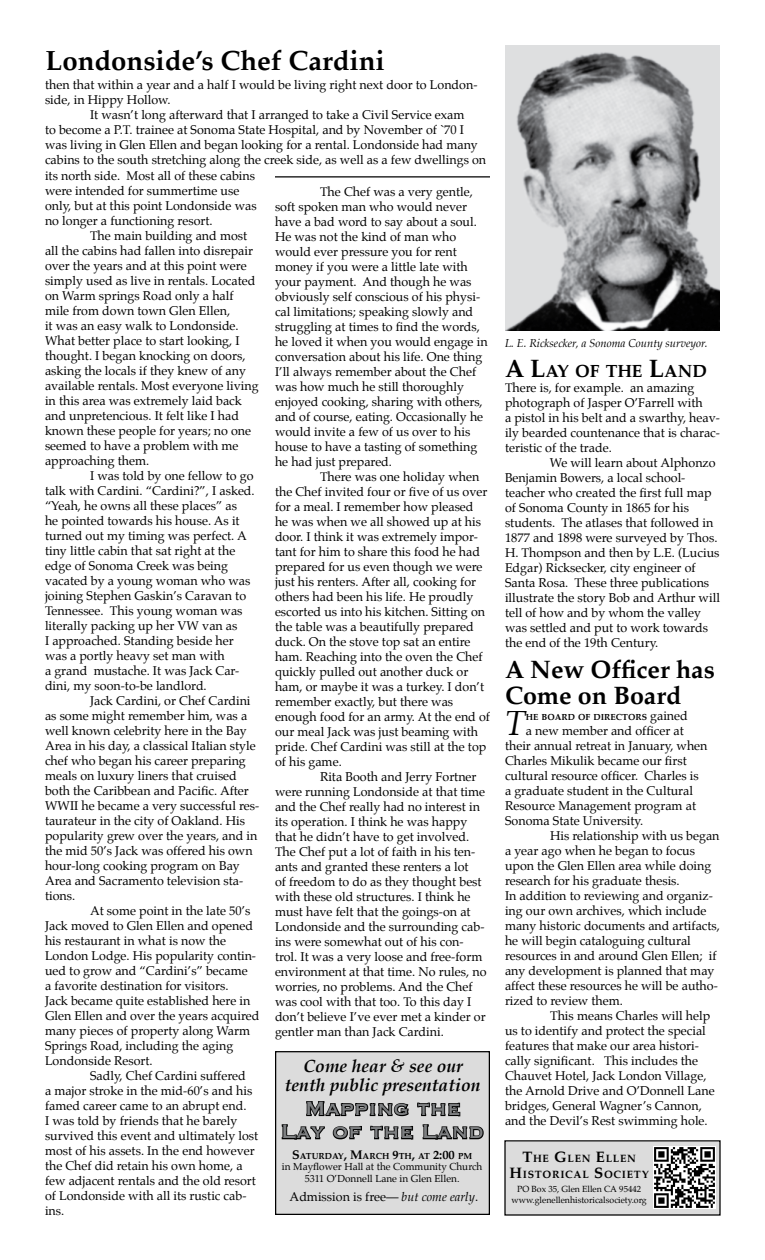
<style>
.page{position:relative;width:765px;height:1260px;background:#fff}
.page>*{position:absolute;margin:0;border:0;box-sizing:border-box;transform-origin:0 0}
.t1{font:italic 34.12px "Palatino";color:#000}
.t2{font:700 27.5px "Palatino";color:#000}
.t3{font:700 25px/25.5px "Palatino";color:#000}
.t4{font:25px "Copperplate";letter-spacing:.01em;color:#7e8082}
.t5{font:italic 700 17.5px/18.2px "Palatino";color:#000;text-align:center}
.t6{font:700 17.5px "Palatino";color:#000}
.t7{font:12.5px/15px "Palatino";color:#000}
.t8{font:italic 11.25px "Palatino";color:#000}
.t9{font:700 10.5px "Palatino";letter-spacing:.07em;color:#000}
.t10{font:10px/12px "Palatino";color:#000;text-align:center}
.t11{font:8.75px "Palatino";color:#000}
.t12{font:700 8.75px "Palatino";color:#000}
.s1{font-size:12.5px}
.s2{font-style:italic}
.s3{font-size:25px}
.s4{font-weight:400;font-size:12.5px}
.s5{font-size:15px}
</style>
<div class="page">
<div style="left:506px;top:1142px;width:213px;height:72px;background:#dcdcdc"></div>
<hr style="left:275px;top:176px;width:215px;height:2px;background:#000">
<img style="left:505px;top:45px;width:215px;height:285px">
<img style="left:654px;top:1147px;width:61px;height:61px">
<div style="left:277px;top:1053px;width:212px;height:161px;background:#dcdcdc"></div>
<div style="left:276px;top:1052px;width:214px;height:163px;border:2px solid #000"></div>
<svg style="left:281px;top:1124px;width:81px;height:16px"></svg>
<svg style="left:370px;top:1125px;width:44px;height:15px"></svg>
<svg style="left:422px;top:1124px;width:62px;height:16px"></svg>
<svg style="left:306px;top:1101px;width:103px;height:16px"></svg>
<svg style="left:417px;top:1102px;width:44px;height:15px"></svg>
<h2 class="t2" style="left:46px;top:37px;width:341px">Londonside’s Chef Cardini</h2>
<p class="t7" style="left:45px;top:77px;width:434px">then that within a year and a half I would be living right next door to London&shy;side, in Hippy Hollow.</p>
<p class="t7" style="left:45px;top:107px;width:443px;text-indent:45px">It wasn’t long afterward that I arranged to take a Civil Service exam<br>to become a P.T. trainee at Sonoma State Hospital, and by November of `70 I was living in Glen Ellen and began looking for a rental. Londonside had many cabins to the south stretching along the creek side, as well as a few dwellings on</p>
<p class="t7" style="left:45px;top:168px;width:213px">its north side. Most all of these cabins were intended for summertime use only, but at this point Londonside was no longer a functioning resort.</p>
<p class="t7" style="left:45px;top:228px;width:215px;text-indent:45px">The main building and most all the cabins had fallen into disrepair over the years and at this point were simply used as live in rentals. Located on Warm springs Road only a half mile from down town Glen Ellen,<br>it was an easy walk to Londonside.<br>What better place to start looking, I thought. I began knocking on doors, asking the locals if they knew of any available rentals. Most everyone living in this area was extremely laid back and unpretencious. It felt like I had known these people for years; no one seemed to have a problem with me approaching them.</p>
<p class="t7" style="left:45px;top:468px;width:211px;text-indent:45px">I was told by one fellow to go talk with Cardini. “Cardini?”, I asked. “Yeah, he owns all these places” as<br>he pointed towards his house. As it turned out my timing was perfect. A tiny little cabin that sat right at the edge of Sonoma Creek was being vacated by a young woman who was joining Stephen Gaskin’s Caravan to Tennessee. This young woman was literally packing up her VW van as<br>I approached. Standing beside her was a portly heavy set man with<br>a grand mustache. It was Jack Car&shy;dini, my soon-to-be landlord.</p>
<p class="t7" style="left:45px;top:693px;width:216px;text-indent:45px">Jack Cardini, or Chef Cardini as some might remember him, was a well known celebrity here in the Bay Area in his day, a classical Italian style chef who began his career preparing meals on luxury liners that cruised both the Caribbean and Pacific. After WWII he became a very successful res&shy;taurateur in the city of Oakland. His popularity grew over the years, and in the mid 50’s Jack was offered his own hour-long cooking program on Bay Area and Sacramento television sta&shy;tions.</p>
<p class="t7" style="left:45px;top:903px;width:216px;text-indent:45px">At some point in the late 50’s Jack moved to Glen Ellen and opened his restaurant in what is now the London Lodge. His popularity contin&shy;ued to grow and “Cardini’s” became<br>a favorite destination for visitors.<br>Jack became quite established here in Glen Ellen and over the years acquired many pieces of property along Warm Springs Road, including the aging Londonside Resort.</p>
<p class="t7" style="left:45px;top:1068px;width:215px;text-indent:45px">Sadly, Chef Cardini suffered<br>a major stroke in the mid-60’s and his famed career came to an abrupt end.<br>I was told by friends that he barely survived this event and ultimately lost most of his assets. In the end however the Chef did retain his own home, a few adjacent rentals and the old resort of Londonside with all its rustic cab&shy;ins.</p>
<p class="t7" style="left:275px;top:184px;width:214px;text-indent:45px">The Chef was a very gentle, soft spoken man who would never have a bad word to say about a soul.<br>He was not the kind of man who would ever pressure you for rent money if you were a little late with your payment. And though he was obviously self conscious of his physi&shy;cal limitations; speaking slowly and struggling at times to find the words, he loved it when you would engage in conversation about his life. One thing I’ll always remember about the Chef was how much he still thoroughly enjoyed cooking, sharing with others, and of course, eating. Occasionally he would invite a few of us over to his house to have a tasting of something he had just prepared.</p>
<p class="t7" style="left:275px;top:469px;width:217px;text-indent:45px">There was one holiday when the Chef invited four or five of us over for a meal. I remember how pleased<br>he was when we all showed up at his door. I think it was extremely impor&shy;tant for him to share this food he had prepared for us even though we were just his renters. After all, cooking for others had been his life. He proudly escorted us into his kitchen. Sitting on the table was a beautifully prepared duck. On the stove top sat an entire ham. Reaching into the oven the Chef quickly pulled out another duck or ham, or maybe it was a turkey. I don’t remember exactly, but there was enough food for an army. At the end of our meal Jack was just beaming with pride. Chef Cardini was still at the top of his game.</p>
<p class="t7" style="left:275px;top:769px;width:213px;text-indent:45px">Rita Booth and Jerry Fortner were running Londonside at that time and the Chef really had no interest in its operation. I think he was happy that he didn’t have to get involved.<br>The Chef put a lot of faith in his ten&shy;ants and granted these renters a lot<br>of freedom to do as they thought best with these old structures. I think he must have felt that the goings-on at Londonside and the surrounding cab&shy;ins were somewhat out of his con&shy;trol. It was a very loose and free-form environment at that time. No rules, no worries, no problems. And the Chef was cool with that too. To this day I don’t believe I’ve ever met a kinder or gentler man than Jack Cardini.</p>
<h3 class="t5" style="left:285px;top:1058px;width:197px">Come hear &amp; see our tenth public presentation</h3>
<h3 class="t4" style="left:305px;top:1092px;width:158px">Mapping the</h3>
<p class="t12" style="left:292px;top:1148px;width:181px"><span class="s1">S</span> ATURDAY<span class="s1">, M</span>ARCH <span class="s1">9</span>TH<span class="s1">,</span> AT <span class="s1">2:00</span> PM</p>
<p class="t10" style="left:282px;top:1160px;width:202px">in Mayflower Hall at the Community Church<br>5311 O’Donnell Lane in Glen Ellen.</p>
<p class="t7" style="left:290px;top:1189px;width:190px">Admission is free— <span class="s2">but come early</span>.</p>
<h3 class="t4" style="left:281px;top:1116px;width:204px">Lay of the Land</h3>
<p class="t8" style="left:505px;top:334px;width:204px">L. E. Ricksecker, a Sonoma County surveyor.</p>
<h3 class="t6" style="left:505px;top:356px;width:203px"><span class="s3">A L</span>AY OF THE <span class="s3">L</span>AND</h3>
<p class="t7" style="left:505px;top:380px;width:217px">There is, for example. an amazing photograph of Jasper O’Farrell with<br>a pistol in his belt and a swarthy, heav&shy;ily bearded countenance that is charac&shy;teristic of the trade.</p>
<p class="t7" style="left:505px;top:455px;width:217px;text-indent:45px">We will learn about Alphonzo Benjamin Bowers, a local school&shy;teacher who created the first full map of Sonoma County in 1865 for his students. The atlases that followed in 1877 and 1898 were surveyed by Thos.<br>H. Thompson and then by L.E. (Lucius Edgar) Ricksecker, city engineer of Santa Rosa. These three publications illustrate the story Bob and Arthur will tell of how and by whom the valley was settled and put to work towards the end of the 19th Century.</p>
<h3 class="t3" style="left:505px;top:656px;width:211px">A New Officer has<br>Come on Board</h3>
<h1 class="t1" style="left:505px;top:696px;width:22px">T</h1>
<p class="t12" style="left:526px;top:709px;width:164px">HE BOARD OF DIRECTORS <span class="s4">gained</span></p>
<p class="t7" style="left:505px;top:723px;width:204px;text-indent:21px">a new member and officer at their annual retreat in January, when<br>Charles Mikulik became our first cultural resource officer. Charles is a graduate student in the Cultural<br>Resource Management program at<br>Sonoma State University.</p>
<p class="t7" style="left:505px;top:828px;width:216px;text-indent:45px">His relationship with us began a year ago when he began to focus upon the Glen Ellen area while doing research for his graduate thesis.<br>In addition to reviewing and organiz&shy;ing our own archives, which include many historic documents and artifacts, he will begin cataloguing cultural resources in and around Glen Ellen; if any development is planned that may affect these resources he will be autho&shy;rized to review them.</p>
<p class="t7" style="left:505px;top:1008px;width:211px;text-indent:45px">This means Charles will help us to identify and protect the special features that make our area histori&shy;cally significant. This includes the Chauvet Hotel, Jack London Village, the Arnold Drive and O’Donnell Lane bridges, General Wagner’s Cannon, and the Devil’s Rest swimming hole.</p>
<p class="t9" style="left:522px;top:1150px;width:115px"><span class="s5">T</span>HE <span class="s5">G</span>LEN <span class="s5">E</span>LLEN</p>
<p class="t9" style="left:510px;top:1165px;width:141px"><span class="s5">H</span>ISTORICAL <span class="s5">S</span>OCIETY</p>
<p class="t11" style="left:512px;top:1193px;width:137px">www.glenellenhistoricalsociety.org</p>
<p class="t11" style="left:517px;top:1182px;width:125px">PO Box 35, Glen Ellen CA 95442</p>
</div>
